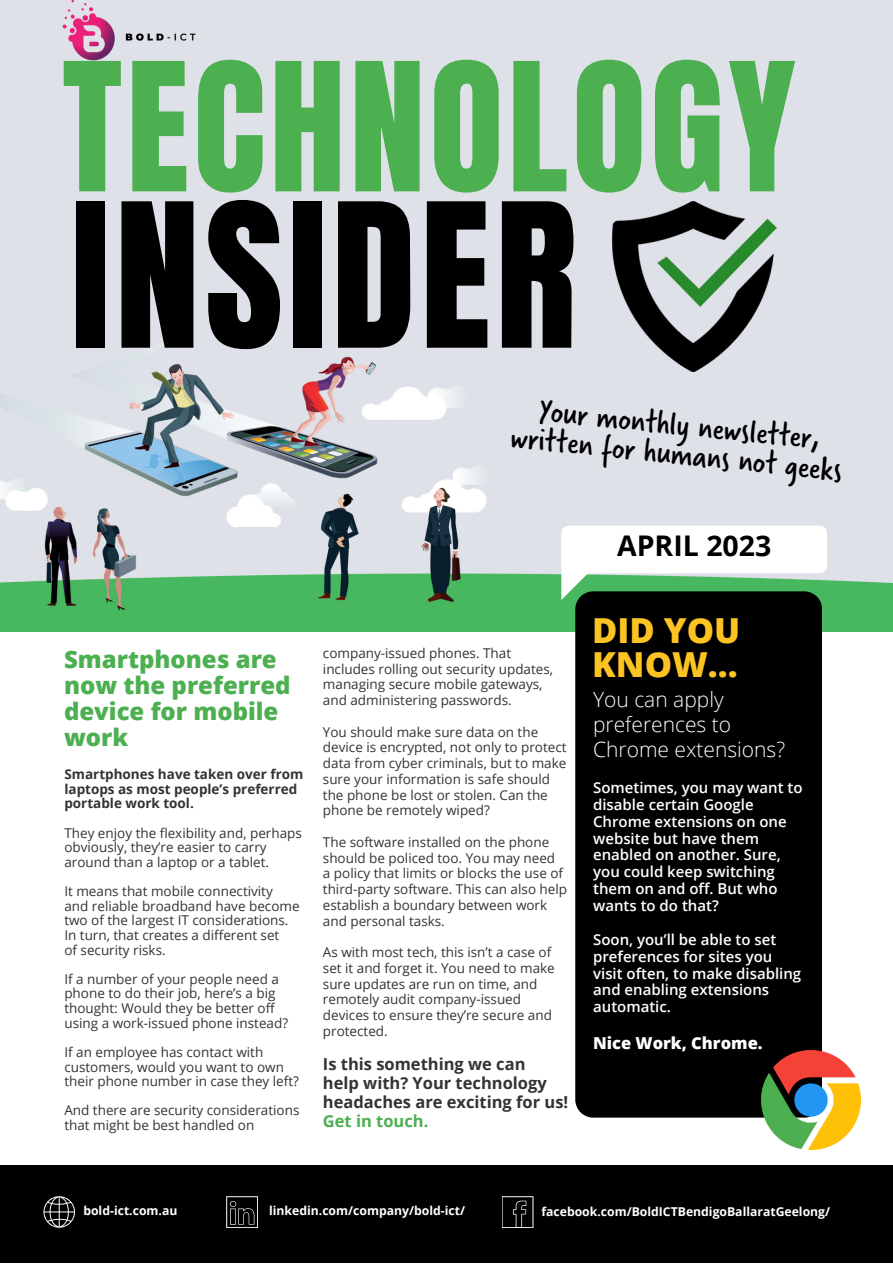
<style>
.page{position:relative;width:893px;height:1264px;background:#fff}
.page>*{position:absolute;margin:0;border:0;box-sizing:border-box;transform-origin:0 0}
.t1{font:170.4px "Anton";letter-spacing:.03em;color:#000}
.t2{font:151.8px "Anton";letter-spacing:.03em;color:#4caf50}
.t3{font:34.5px "Verveine";color:#000}
.t4{font:800 34.5px/33.8px "Open Sans";color:#fcc322}
.t5{font:700 28.5px "Open Sans";color:#000}
.t6{font:800 24px/25.8px "Open Sans";color:#4caf50}
.t7{font:300 21px/24.8px "Open Sans";color:#fff}
.t8{font:700 16.5px/19px "Open Sans";color:#333}
.t9{font:800 16.5px "Open Sans";color:#fff}
.t10{font:700 16.5px "Open Sans";color:#4caf50}
.t11{font:600 15px/16.8px "Open Sans";color:#fff}
.t12{font:13.5px/15.8px "Open Sans";color:#333}
.t13{font:700 13.5px/14.5px "Open Sans";color:#333}
.t14{font:700 12.15px "Open Sans";color:#fff}
</style>
<div class="page">
<div style="left:0;top:1165px;width:892px;height:97px;background:#000"></div>
<div style="left:0;top:0;width:892px;height:631px;background:#dfe1e8"></div>
<img style="left:0;top:356px;width:892px;height:275px">
<div style="left:561px;top:525px;width:266px;height:48px;background:#fff;border-radius:7px"></div>
<svg style="left:561px;top:534px;width:33px;height:66px"></svg>
<div style="left:575px;top:591px;width:247px;height:526px;background:#000"></div>
<img style="left:612px;top:201px;width:164px;height:170px">
<img style="left:761px;top:1050px;width:99px;height:99px">
<img style="left:62px;top:0;width:134px;height:61px">
<svg style="left:43px;top:1196px;width:32px;height:31px"></svg>
<svg style="left:502px;top:1196px;width:31px;height:32px"></svg>
<svg style="left:226px;top:1196px;width:32px;height:32px"></svg>
<h2 class="t2" style="left:62px;top:19px;width:735px">TECHNOLOGY</h2>
<h1 class="t1" style="left:71px;top:154px;width:506px">INSIDER</h1>
<h3 class="t3" style="left:541px;top:386px;width:285px;rotate:6deg">Your monthly newsletter,</h3>
<h3 class="t3" style="left:513px;top:413px;width:334px;rotate:6deg">written for humans not geeks</h3>
<h3 class="t6" style="left:64px;top:646px;width:228px">Smartphones are now the preferred device for mobile work</h3>
<p class="t12" style="left:323px;top:645px;width:232px">company-issued phones. That includes rolling out security updates, managing secure mobile gateways, and administering passwords.</p>
<p class="t12" style="left:323px;top:723px;width:245px">You should make sure data on the device is encrypted, not only to protect data from cyber criminals, but to make sure your information is safe should the phone be lost or stolen. Can the phone be remotely wiped?</p>
<p class="t12" style="left:323px;top:833px;width:246px">The software installed on the phone should be policed too. You may need<br>a policy that limits or blocks the use of third-party software. This can also help establish a boundary between work and personal tasks.</p>
<p class="t12" style="left:323px;top:944px;width:233px">As with most tech, this isn’t a case of set it and forget it. You need to make sure updates are run on time, and remotely audit company-issued devices to ensure they’re secure and protected.</p>
<p class="t8" style="left:323px;top:1053px;width:247px">Is this something we can<br>help with? Your technology headaches are exciting for us!</p>
<p class="t10" style="left:323px;top:1109px;width:107px">Get in touch.</p>
<p class="t13" style="left:64px;top:766px;width:240px">Smartphones have taken over from laptops as most people’s preferred portable work tool.</p>
<p class="t12" style="left:64px;top:825px;width:239px;line-height:14.5px">They enjoy the flexibility and, perhaps obviously, they’re easier to carry around than a laptop or a tablet.</p>
<p class="t12" style="left:64px;top:883px;width:237px;line-height:14.5px">It means that mobile connectivity and reliable broadband have become two of the largest IT considerations.<br>In turn, that creates a different set<br>of security risks.</p>
<p class="t12" style="left:64px;top:971px;width:225px;line-height:14.5px">If a number of your people need a phone to do their job, here’s a big thought: Would they be better off using a work-issued phone instead?</p>
<p class="t12" style="left:64px;top:1044px;width:236px;line-height:14.5px">If an employee has contact with customers, would you want to own their phone number in case they left?</p>
<p class="t12" style="left:64px;top:1102px;width:236px;line-height:14.5px">And there are security considerations that might be best handled on</p>
<h3 class="t5" style="left:617px;top:526px;width:156px">APRIL 2023</h3>
<h3 class="t4" style="left:592px;top:612px;width:149px">DID YOU<br>KNOW...</h3>
<h3 class="t7" style="left:593px;top:687px;width:193px">You can apply preferences to<br>Chrome extensions?</h3>
<p class="t11" style="left:593px;top:778px;width:211px">Sometimes, you may want to disable certain Google<br>Chrome extensions on one website but have them enabled on another. Sure, you could keep switching them on and off. But who wants to do that?</p>
<p class="t11" style="left:593px;top:930px;width:210px">Soon, you’ll be able to set preferences for sites you visit often, to make disabling and enabling extensions automatic.</p>
<p class="t9" style="left:593px;top:1031px;width:171px">Nice Work, Chrome.</p>
<p class="t14" style="left:83px;top:1201px;width:96px">bold-ict.com.au</p>
<p class="t14" style="left:269px;top:1201px;width:197px">linkedin.com/company/bold-ict/</p>
<p class="t14" style="left:541px;top:1203px;width:290px">facebook.com/BoldICTBendigoBallaratGeelong/</p>
</div>
